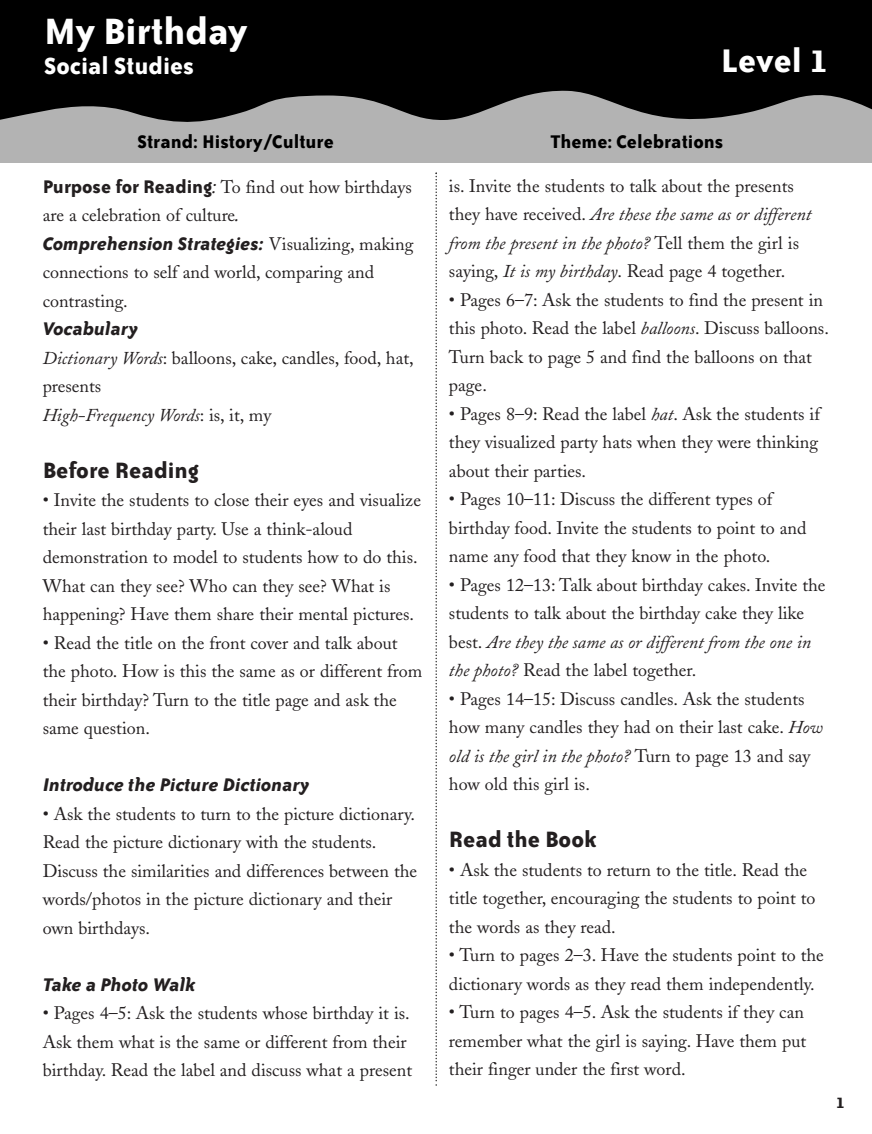
<style>
.page{position:relative;width:872px;height:1134px;background:#fff}
.page>*{position:absolute;margin:0;border:0;box-sizing:border-box;transform-origin:0 0}
.t1{font:700 42px "Bailey Sans ITC";color:#fff}
.t2{font:700 37.5px "Bailey Sans ITC";color:#fff}
.t3{font:700 27px "Bailey Sans ITC";color:#fff}
.t4{font:700 25.5px "Bailey Sans ITC";color:#231f20}
.t5{font:italic 700 21px "Bailey Sans ITC";color:#231f20}
.t6{font:700 21px "Bailey Sans ITC";color:#000}
.t7{font:18px/28.5px "Adobe Caslon";color:#231f20}
.t8{font:700 18px "Bailey Sans ITC";color:#231f20}
.s1{font-family:"Bailey Sans ITC";font-weight:700;font-size:21px}
.s2{font-family:"Bailey Sans ITC";font-style:italic;font-size:21px}
.s3{font-family:"Adobe Caslon";font-weight:400;font-style:normal;font-size:18px}
.s4{font-style:italic}
</style>
<div class="page">
<svg style="left:435px;top:173px;width:2px;height:913px"></svg>
<div style="left:0;top:0;width:872px;height:163px;background:#b3b3b3"></div>
<svg style="left:0;top:0;width:872px;height:122px;background:#141414"></svg>
<h1 class="t1" style="left:44px;top:14px;width:205px">My Birthday</h1>
<h3 class="t3" style="left:44px;top:55px;width:151px">Social Studies</h3>
<h2 class="t2" style="left:720px;top:45px;width:109px">Level 1</h2>
<p class="t6" style="left:138px;top:134px;width:198px">Strand: History/Culture</p>
<p class="t6" style="left:550px;top:134px;width:175px">Theme: Celebrations</p>
<p class="t7" style="left:43px;top:174px;width:371px"><span class="s1">Purpose for Reading</span><span class="s2">:</span> To find out how birthdays are a celebration of culture<span class="s2">.</span></p>
<p class="t5" style="left:43px;top:235px;width:372px">Comprehension Strategies: <span class="s3">Visualizing, making</span></p>
<p class="t7" style="left:43px;top:260px;width:333px">connections to self and world, comparing and contrasting.</p>
<p class="t5" style="left:43px;top:320px;width:97px">Vocabulary</p>
<p class="t7" style="left:43px;top:345px;width:372px"><span class="s4">Dictionary Words</span>: balloons, cake, candles, food, hat, presents<br><span class="s4">High-Frequency Words</span>: is, it, my</p>
<h3 class="t4" style="left:43px;top:460px;width:158px">Before Reading</h3>
<p class="t7" style="left:43px;top:488px;width:380px">• Invite the students to close their eyes and visualize their last birthday party. Use a think-aloud demonstration to model to students how to do this.<br>What can they see? Who can they see? What is happening? Have them share their mental pictures.</p>
<p class="t7" style="left:43px;top:630px;width:381px">• Read the title on the front cover and talk about the photo. How is this the same as or different from their birthday? Turn to the title page and ask the same question.</p>
<p class="t5" style="left:43px;top:776px;width:268px">Introduce the Picture Dictionary</p>
<p class="t7" style="left:43px;top:801px;width:376px">• Ask the students to turn to the picture dictionary.<br>Read the picture dictionary with the students.<br>Discuss the similarities and differences between the words/photos in the picture dictionary and their own birthdays.</p>
<p class="t5" style="left:43px;top:976px;width:154px">Take a Photo Walk</p>
<p class="t7" style="left:43px;top:1001px;width:371px">• Pages 4–5: Ask the students whose birthday it is.<br>Ask them what is the same or different from their birthday. Read the label and discuss what a present</p>
<p class="t7" style="left:449px;top:173px;width:364px">is. Invite the students to talk about the presents they have received. <span class="s4">Are these the same as or different from the present in the photo?</span> Tell them the girl is saying, <span class="s4">It is my birthday</span>. Read page 4 together.</p>
<p class="t7" style="left:449px;top:287px;width:381px">• Pages 6–7: Ask the students to find the present in this photo. Read the label <span class="s4">balloons</span>. Discuss balloons.<br>Turn back to page 5 and find the balloons on that page.</p>
<p class="t7" style="left:449px;top:401px;width:372px;text-align:justify">• Pages 8–9: Read the label <span class="s4">hat</span>. Ask the students if they visualized party hats when they were thinking about their parties.</p>
<p class="t7" style="left:449px;top:487px;width:359px">• Pages 10–11: Discuss the different types of birthday food. Invite the students to point to and name any food that they know in the photo.</p>
<p class="t7" style="left:449px;top:572px;width:378px">• Pages 12–13: Talk about birthday cakes. Invite the students to talk about the birthday cake they like best. <span class="s4">Are they the same as or different from the one in the photo?</span> Read the label together.</p>
<p class="t7" style="left:449px;top:686px;width:375px">• Pages 14–15: Discuss candles. Ask the students how many candles they had on their last cake. <span class="s4">How old is the girl in the photo?</span> Turn to page 13 and say how old this girl is.</p>
<h3 class="t4" style="left:449px;top:829px;width:149px">Read the Book</h3>
<p class="t7" style="left:449px;top:857px;width:368px">• Ask the students to return to the title. Read the title together, encouraging the students to point to the words as they read.</p>
<p class="t7" style="left:449px;top:943px;width:376px">• Turn to pages 2–3. Have the students point to the dictionary words as they read them independently.</p>
<p class="t7" style="left:449px;top:1000px;width:359px;text-align:justify">• Turn to pages 4–5. Ask the students if they can remember what the girl is saying. Have them put their finger under the first word.</p>
<p class="t8" style="left:835px;top:1095px;width:11px">1</p>
</div>
